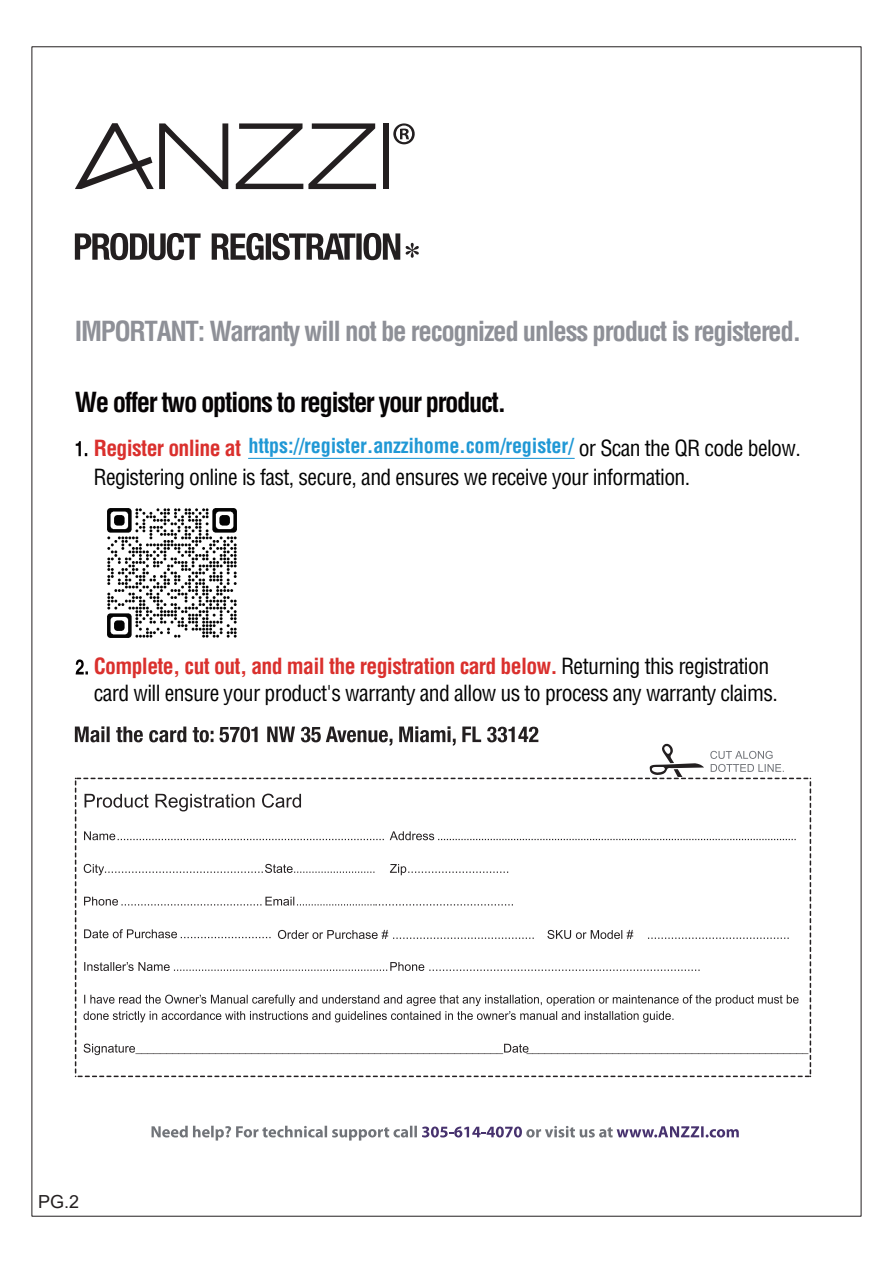
<style>
.page{position:relative;width:893px;height:1263px;background:#fff}
.page>*{position:absolute;margin:0;border:0;box-sizing:border-box;transform-origin:0 0}
.t1{font:700 condensed 27px "Helvetica LT Std";letter-spacing:-.05em;color:#8e9097}
.t2{font:700 condensed 27px "Helvetica LT Std";letter-spacing:-.055em;color:#060304}
.t3{font:condensed 21.75px/26.1px "Helvetica LT Std";letter-spacing:-.03em;color:#030303}
.t4{font:700 condensed 20.25px "Helvetica LT Std";letter-spacing:-.01em;color:#2098d5}
.t5{font:18px "Arial";color:#231f20}
.s1{font-size:21.75px;color:#da302d}
.s2{font-weight:400;font-size:21.75px;color:#030303}
.s3{font-weight:700;color:#da302d}
</style>
<div class="page">
<svg style="left:75px;top:233px;width:325px;height:27px"></svg>
<svg style="left:406px;top:243px;width:13px;height:15px"></svg>
<svg style="left:75px;top:726px;width:736px;height:351px"></svg>
<svg style="left:75px;top:123px;width:153px;height:66px"></svg>
<svg style="left:236px;top:123px;width:140px;height:66px"></svg>
<div style="left:383px;top:123px;width:6px;height:66px;background:#231f20"></div>
<svg style="left:393px;top:123px;width:22px;height:21px"></svg>
<svg style="left:152px;top:1126px;width:587px;height:14px"></svg>
<svg style="left:76px;top:441px;width:11px;height:15px"></svg>
<svg style="left:76px;top:659px;width:12px;height:15px"></svg>
<img style="left:107px;top:508px;width:130px;height:130px">
<hr style="left:249px;top:458px;width:325px;height:1px;background:#2098d5">
<p class="t1" style="left:75px;top:315px;width:728px">IMPORTANT: Warranty will not be recognized unless product is registered.</p>
<p class="t2" style="left:75px;top:385px;width:433px">We offer two options to register your product.</p>
<p class="t4" style="left:94px;top:432px;width:709px"><span class="s1">Register online at</span> https://register.anzzihome.com/register/ <span class="s2">or Scan the QR code below.</span></p>
<p class="t3" style="left:93px;top:464px;width:598px">Registering online is fast, secure, and ensures we receive your information.</p>
<p class="t3" style="left:94px;top:653px;width:686px"><span class="s3">Complete, cut out, and mail the registration card below.</span> Returning this registration card will ensure your product's warranty and allow us to process any warranty claims.</p>
<p class="t5" style="left:38px;top:1189px;width:43px">PG.2</p>
</div>
